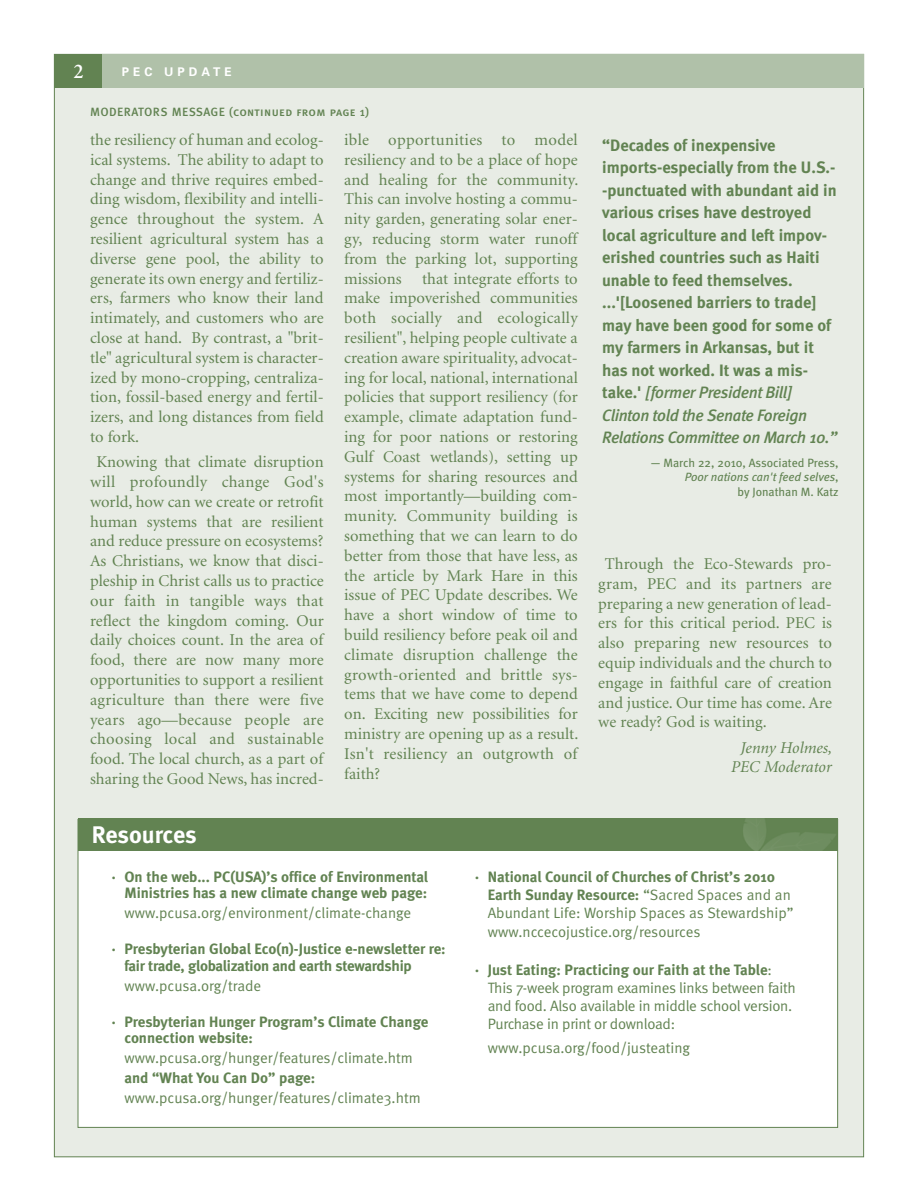
<style>
.page{position:relative;width:918px;height:1188px;background:#fff}
.page>*{position:absolute;margin:0;border:0;box-sizing:border-box;transform-origin:0 0}
.t1{font:700 24px "Meta";letter-spacing:-.005em;color:#fff}
.t2{font:600 21px "Minion";color:#fff}
.t3{font:16.5px/19.8px "Minion";color:#628352;text-align:justify}
.t4{font:700 16.5px/22.5px "Meta";color:#628352}
.t5{font:italic 16.5px/19.8px "Minion";color:#628352;text-align:center}
.t6{font:700 15px/16.5px "Meta";letter-spacing:-.005em;color:#628352}
.t7{font:15px/18px "Meta Normal";letter-spacing:-.005em;color:#628352}
.t8{font:12px/14.4px "Meta";color:#628352;text-align:right}
.t9{font:12px "Meta Medium Caps";letter-spacing:.03em;color:#628352}
.t10{font:700 12px "Univers";letter-spacing:.335em;color:#fff}
.s1{font-weight:500;font-style:italic}
.s2{font-style:italic}
.s3{font-family:"Meta Normal";font-weight:400}
</style>
<div class="page">
<div style="left:55px;top:55px;width:808px;height:1101px;background:#e8ece5"></div>
<div style="left:78px;top:820px;width:759px;height:307px;background:#fff"></div>
<div style="left:54px;top:54px;width:50px;height:34px;background:#628352"></div>
<div style="left:103px;top:54px;width:761px;height:34px;background:#b0c1a9"></div>
<div style="left:78px;top:818px;width:760px;height:33px;background:#628352"></div>
<img style="left:743px;top:818px;width:93px;height:33px">
<p class="t2" style="left:74px;top:63px;width:12px">2</p>
<p class="t10" style="left:122px;top:68px;width:112px">PEC UPDATE</p>
<p class="t9" style="left:90px;top:107px;width:280px">MODERATORS MESSAGE (continued from page 1)</p>
<p class="t3" style="left:90px;top:131px;width:235px">the resiliency of human and ecolog&shy;ical systems. The ability to adapt to change and thrive requires embed&shy;ding wisdom, flexibility and intelli&shy;gence throughout the system. A resilient agricultural system has a diverse gene pool, the ability to generate its own energy and fertiliz&shy;ers, farmers who know their land intimately, and customers who are close at hand. By contrast, a "brit&shy;tle" agricultural system is character&shy;ized by mono-cropping, centraliza&shy;tion, fossil-based energy and fertil&shy;izers, and long distances from field to fork.</p>
<p class="t3" style="left:90px;top:453px;width:235px;text-align:center">Knowing that climate disruption will profoundly change God's world, how can we create or retrofit human systems that are resilient and reduce pressure on ecosystems?<br>As Christians, we know that disci&shy;pleship in Christ calls us to practice our faith in tangible ways that reflect the kingdom coming. Our daily choices count. In the area of food, there are now many more opportunities to support a resilient agriculture than there were five years ago—because people are choosing local and sustainable food. The local church, as a part of sharing the Good News, has incred-</p>
<h1 class="t1" style="left:92px;top:826px;width:106px">Resources</h1>
<p class="t3" style="left:344px;top:131px;width:236px">ible opportunities to model resiliency and to be a place of hope and healing for the community.<br>This can involve hosting a commu&shy;nity garden, generating solar ener&shy;gy, reducing storm water runoff from the parking lot, supporting missions that integrate efforts to make impoverished communities both socially and ecologically resilient", helping people cultivate a creation aware spirituality, advocat&shy;ing for local, national, international policies that support resiliency (for example, climate adaptation fund&shy;ing for poor nations or restoring Gulf Coast wetlands), setting up systems for sharing resources and most importantly—building com&shy;munity. Community building is something that we can learn to do better from those that have less, as the article by Mark Hare in this issue of PEC Update describes. We have a short window of time to build resiliency before peak oil and climate disruption challenge the growth-oriented and brittle sys&shy;tems that we have come to depend on. Exciting new possibilities for ministry are opening up as a result.<br>Isn't resiliency an outgrowth of faith?</p>
<p class="t4" style="left:602px;top:135px;width:237px">“Decades of inexpensive imports-especially from the U.S.- -punctuated with abundant aid in various crises have destroyed local agriculture and left impov&shy;erished countries such as Haiti unable to feed themselves. ...'[Loosened barriers to trade] may have been good for some of my farmers in Arkansas, but it has not worked. It was a mis&shy;take.' <span class="s1">[former President Bill]<br>Clinton told the Senate Foreign<br>Relations Committee on March 10.”</span></p>
<p class="t8" style="left:651px;top:457px;width:189px">— March 22, 2010, Associated Press,<br><span class="s2">Poor nations can't feed selves</span>,<br>by Jonathan M. Katz</p>
<p class="t3" style="left:598px;top:555px;width:235px;text-indent:6px">Through the Eco-Stewards pro&shy;gram, PEC and its partners are preparing a new generation of lead&shy;ers for this critical period. PEC is also preparing new resources to equip individuals and the church to engage in faithful care of creation and justice. Our time has come. Are we ready? God is waiting.</p>
<p class="t5" style="left:731px;top:739px;width:102px">Jenny Holmes,<br>PEC Moderator</p>
<p class="t6" style="left:112px;top:869px;width:318px;text-align:right">· On the web... PC(USA)’s office of Environmental<br>Ministries has a new climate change web page:</p>
<p class="t7" style="left:125px;top:905px;width:288px">www.pcusa.org/environment/climate-change</p>
<p class="t6" style="left:124px;top:942px;width:323px;text-indent:-13px">· Presbyterian Global Eco(n)-Justice e-newsletter re: fair trade, globalization and earth stewardship</p>
<p class="t7" style="left:125px;top:978px;width:138px">www.pcusa.org/trade</p>
<p class="t6" style="left:124px;top:1015px;width:306px;text-indent:-13px">· Presbyterian Hunger Program’s Climate Change connection website:</p>
<p class="t7" style="left:124px;top:1050px;width:290px">www.pcusa.org/hunger/features/climate.htm</p>
<p class="t6" style="left:124px;top:1071px;width:192px">and “What You Can Do” page:</p>
<p class="t7" style="left:124px;top:1090px;width:298px">www.pcusa.org/hunger/features/climate3.htm</p>
<p class="t6" style="left:488px;top:869px;width:305px;line-height:18px;text-indent:-13px">· National Council of Churches of Christ’s 2010<br>Earth Sunday Resource: <span class="s3">“Sacred Spaces and an</span></p>
<p class="t7" style="left:488px;top:904px;width:307px;line-height:19.5px">Abundant Life: Worship Spaces as Stewardship” www.nccecojustice.org/resources</p>
<p class="t6" style="left:475px;top:963px;width:298px">· Just Eating: Practicing our Faith at the Table<span class="s3">:</span></p>
<p class="t7" style="left:488px;top:980px;width:310px">This 7-week program examines links between faith and food. Also available in middle school version.<br>Purchase in print or download:</p>
<p class="t7" style="left:488px;top:1040px;width:204px">www.pcusa.org/food/justeating</p>
</div>
